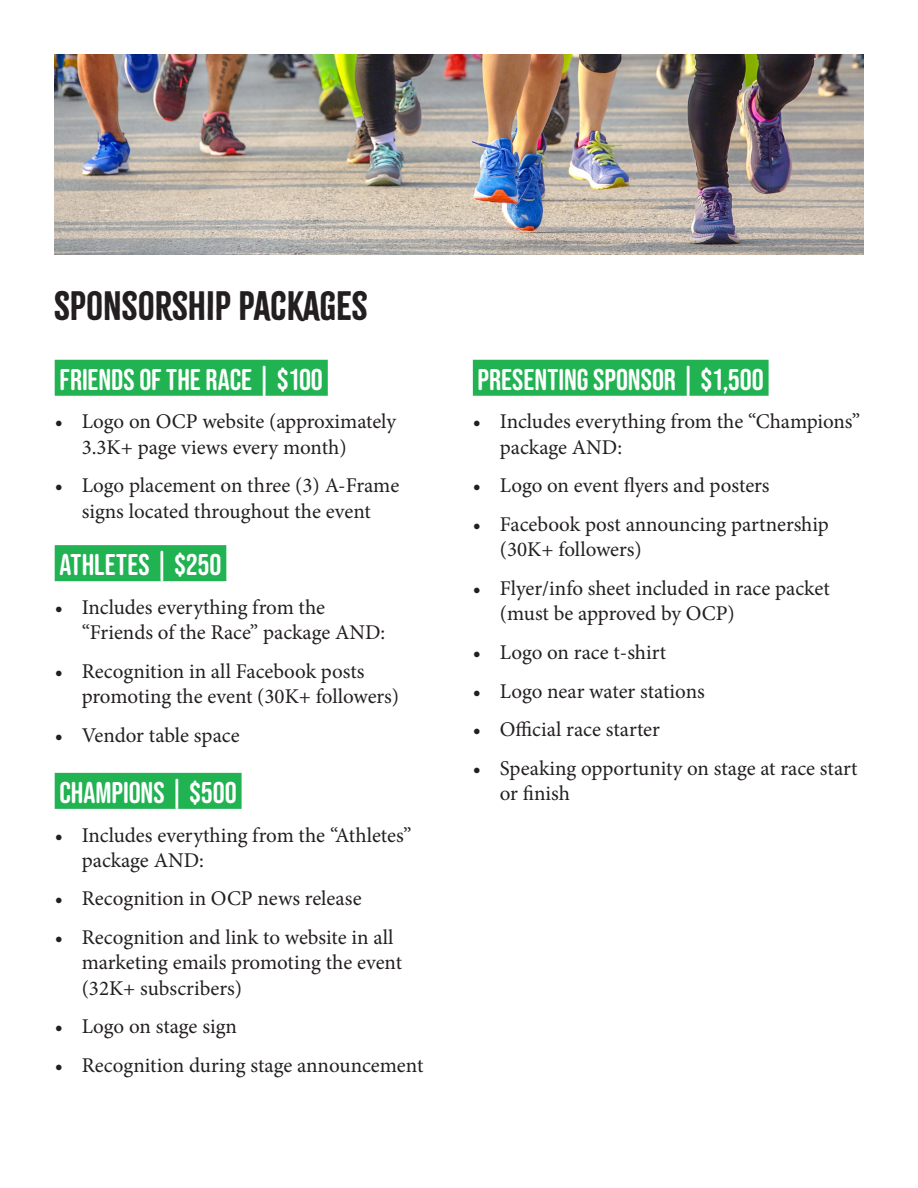
<style>
.page{position:relative;width:918px;height:1188px;background:#fff}
.page>*{position:absolute;margin:0;border:0;box-sizing:border-box;transform-origin:0 0}
.t1{font:36px "Citrus Gothic Solid";color:#231f20}
.t2{font:30px "Bebas Neue Rounded";color:#fff}
.t3{font:21px/25.2px "Minion Pro";color:#231f20}
</style>
<div class="page">
<div style="left:55px;top:360px;width:273px;height:36px;background:#21b252"></div>
<div style="left:55px;top:545px;width:171px;height:36px;background:#21b252"></div>
<div style="left:55px;top:773px;width:187px;height:36px;background:#21b252"></div>
<div style="left:473px;top:360px;width:296px;height:36px;background:#21b252"></div>
<img style="left:54px;top:54px;width:810px;height:201px">
<p class="t1" style="left:54px;top:283px;width:315px">SPONSORSHIP PACKAGES</p>
<p class="t2" style="left:60px;top:362px;width:265px">FRIENDS OF THE RACE | $100</p>
<p class="t3" style="left:82px;top:409px;width:316px;text-indent:-27px">• Logo on OCP website (approximately<br>3.3K+ page views every month)</p>
<p class="t3" style="left:55px;top:473px;width:346px;text-align:center">• Logo placement on three (3) A-Frame signs located throughout the event</p>
<p class="t2" style="left:60px;top:548px;width:164px">ATHLETES | $250</p>
<p class="t3" style="left:82px;top:595px;width:305px;text-indent:-27px">• Includes everything from the “Friends of the Race” package AND:</p>
<p class="t3" style="left:82px;top:659px;width:319px;text-indent:-27px">• Recognition in all Facebook posts promoting the event (30K+ followers)</p>
<p class="t3" style="left:55px;top:722px;width:187px">• Vendor table space</p>
<p class="t2" style="left:60px;top:775px;width:179px">CHAMPIONS | $500</p>
<p class="t3" style="left:82px;top:822px;width:331px;text-indent:-27px">• Includes everything from the “Athletes” package AND:</p>
<p class="t3" style="left:55px;top:886px;width:308px">• Recognition in OCP news release</p>
<p class="t3" style="left:82px;top:925px;width:322px;text-indent:-27px">• Recognition and link to website in all marketing emails promoting the event (32K+ subscribers)</p>
<p class="t3" style="left:55px;top:1014px;width:184px">• Logo on stage sign</p>
<p class="t3" style="left:55px;top:1053px;width:370px">• Recognition during stage announcement</p>
<p class="t2" style="left:478px;top:362px;width:288px">PRESENTING SPONSOR | $1,500</p>
<p class="t3" style="left:500px;top:409px;width:362px;text-indent:-27px">• Includes everything from the “Champions” package AND:</p>
<p class="t3" style="left:473px;top:473px;width:298px">• Logo on event flyers and posters</p>
<p class="t3" style="left:500px;top:512px;width:331px;text-indent:-27px">• Facebook post announcing partnership (30K+ followers)</p>
<p class="t3" style="left:500px;top:576px;width:331px;text-indent:-27px">• Flyer/info sheet included in race packet (must be approved by OCP)</p>
<p class="t3" style="left:473px;top:640px;width:195px">• Logo on race t-shirt</p>
<p class="t3" style="left:473px;top:678px;width:233px">• Logo near water stations</p>
<p class="t3" style="left:473px;top:717px;width:189px">• Official race starter</p>
<p class="t3" style="left:500px;top:756px;width:359px;text-indent:-27px">• Speaking opportunity on stage at race start or finish</p>
</div>
